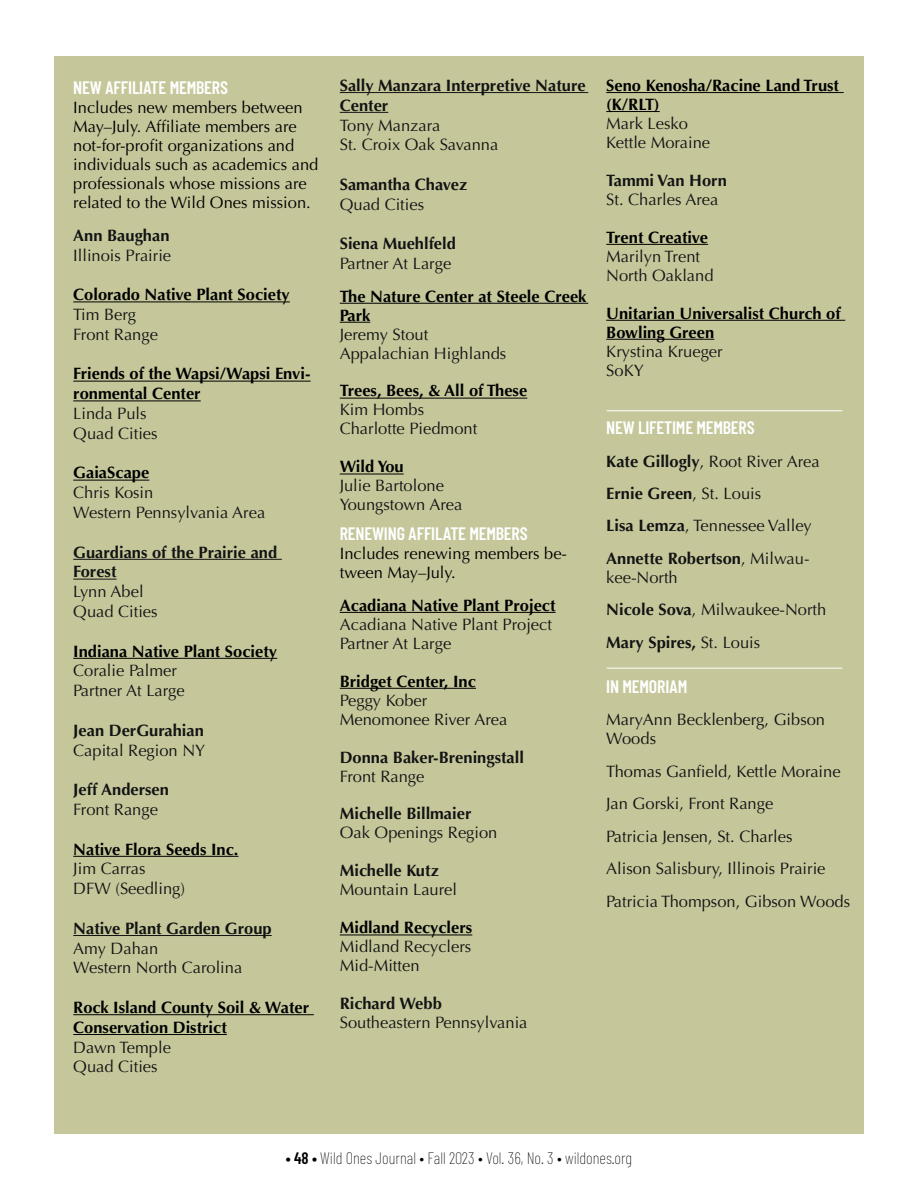
<style>
.page{position:relative;width:918px;height:1188px;background:#fff}
.page>*{position:absolute;margin:0;border:0;box-sizing:border-box;transform-origin:0 0}
.t1{font:600 18px "Barlow Condensed";letter-spacing:-.01em;color:#fff}
.t2{font:16.5px/19.8px "Optima";color:#131313}
.t3{font:700 16.5px/19.8px "Optima";color:#000}
.t4{font:700 16.5px/32.4px "Optima";color:#131313}
.t5{font:16.5px/18.9px "Optima";color:#000}
.t6{font:100 16.5px "Barlow Condensed";color:#000}
.s1{font-weight:400}
.s2{font-weight:700}
.s3{font-weight:600}
</style>
<div class="page">
<div style="left:55px;top:56px;width:809px;height:1078px;background:#c5c79b"></div>
<hr style="left:73px;top:302px;width:217px;height:1px;background:#000">
<hr style="left:73px;top:381px;width:238px;height:1px;background:#000">
<hr style="left:73px;top:401px;width:128px;height:1px;background:#000">
<hr style="left:73px;top:480px;width:76px;height:1px;background:#000">
<hr style="left:73px;top:559px;width:209px;height:1px;background:#131313">
<hr style="left:73px;top:579px;width:44px;height:1px;background:#131313">
<hr style="left:73px;top:658px;width:204px;height:1px;background:#000">
<hr style="left:73px;top:856px;width:166px;height:1px;background:#000">
<hr style="left:73px;top:935px;width:199px;height:1px;background:#131313">
<hr style="left:73px;top:1014px;width:241px;height:1px;background:#000">
<hr style="left:73px;top:1034px;width:154px;height:1px;background:#000">
<hr style="left:340px;top:92px;width:248px;height:1px;background:#131313">
<hr style="left:340px;top:112px;width:48px;height:1px;background:#131313">
<hr style="left:340px;top:303px;width:248px;height:1px;background:#000">
<hr style="left:340px;top:322px;width:30px;height:1px;background:#000">
<hr style="left:340px;top:398px;width:187px;height:1px;background:#000">
<hr style="left:340px;top:474px;width:64px;height:1px;background:#000">
<hr style="left:340px;top:612px;width:216px;height:1px;background:#000">
<hr style="left:340px;top:688px;width:136px;height:1px;background:#000">
<hr style="left:340px;top:935px;width:132px;height:1px;background:#000">
<hr style="left:606px;top:92px;width:238px;height:1px;background:#000">
<hr style="left:606px;top:111px;width:54px;height:1px;background:#000">
<hr style="left:606px;top:244px;width:102px;height:1px;background:#000">
<hr style="left:606px;top:320px;width:239px;height:1px;background:#000">
<hr style="left:606px;top:339px;width:108px;height:1px;background:#000">
<hr style="left:607px;top:410px;width:235px;height:1px;background:#fff">
<hr style="left:607px;top:668px;width:235px;height:1px;background:#fff">
<p class="t1" style="left:73px;top:76px;width:156px">NEW AFFILIATE MEMBERS</p>
<p class="t5" style="left:73px;top:98px;width:247px">Includes new members between May–July. Affiliate members are not-for-profit organizations and individuals such as academics and professionals whose missions are related to the Wild Ones mission.</p>
<p class="t4" style="left:73px;top:219px;width:98px">Ann Baughan</p>
<p class="t2" style="left:73px;top:245px;width:99px">Illinois Prairie</p>
<p class="t3" style="left:73px;top:285px;width:218px">Colorado Native Plant Society</p>
<p class="t2" style="left:73px;top:305px;width:86px">Tim Berg<br>Front Range</p>
<p class="t3" style="left:73px;top:364px;width:239px">Friends of the Wapsi/Wapsi Envi&shy;ronmental Center</p>
<p class="t2" style="left:73px;top:404px;width:86px">Linda Puls<br>Quad Cities</p>
<p class="t3" style="left:73px;top:463px;width:78px">GaiaScape</p>
<p class="t2" style="left:73px;top:483px;width:194px">Chris Kosin<br>Western Pennsylvania Area</p>
<p class="t4" style="left:73px;top:542px;width:206px;line-height:19.8px">Guardians of the Prairie and<br>Forest</p>
<p class="t2" style="left:73px;top:582px;width:86px">Lynn Abel<br>Quad Cities</p>
<p class="t3" style="left:73px;top:641px;width:205px">Indiana Native Plant Society</p>
<p class="t2" style="left:73px;top:661px;width:113px">Coralie Palmer<br>Partner At Large</p>
<p class="t4" style="left:73px;top:714px;width:132px">Jean DerGurahian</p>
<p class="t2" style="left:73px;top:740px;width:134px">Capital Region NY</p>
<p class="t4" style="left:73px;top:774px;width:97px">Jeff Andersen</p>
<p class="t2" style="left:73px;top:800px;width:86px">Front Range</p>
<p class="t3" style="left:73px;top:839px;width:167px">Native Flora Seeds Inc.</p>
<p class="t2" style="left:73px;top:859px;width:113px">Jim Carras<br>DFW (Seedling)</p>
<p class="t4" style="left:73px;top:912px;width:200px">Native Plant Garden Group</p>
<p class="t2" style="left:73px;top:938px;width:171px">Amy Dahan<br>Western North Carolina</p>
<p class="t3" style="left:73px;top:998px;width:237px">Rock Island County Soil &amp; Water<br>Conservation District</p>
<p class="t2" style="left:73px;top:1037px;width:99px">Dawn Temple<br>Quad Cities</p>
<p class="t4" style="left:340px;top:76px;width:247px;line-height:19.8px">Sally Manzara Interpretive Nature<br>Center</p>
<p class="t2" style="left:340px;top:115px;width:160px">Tony Manzara<br>St. Croix Oak Savanna</p>
<p class="t4" style="left:340px;top:168px;width:129px">Samantha Chavez</p>
<p class="t2" style="left:340px;top:194px;width:86px">Quad Cities</p>
<p class="t4" style="left:340px;top:228px;width:118px">Siena Muehlfeld</p>
<p class="t2" style="left:340px;top:254px;width:113px">Partner At Large</p>
<p class="t3" style="left:340px;top:287px;width:248px;line-height:18.9px">The Nature Center at Steele Creek<br>Park</p>
<p class="t2" style="left:340px;top:325px;width:168px;line-height:19px">Jeremy Stout<br>Appalachian Highlands</p>
<p class="t3" style="left:340px;top:381px;width:189px">Trees, Bees, &amp; All of These</p>
<p class="t2" style="left:340px;top:401px;width:139px;line-height:19px">Kim Hombs<br>Charlotte Piedmont</p>
<p class="t3" style="left:340px;top:457px;width:65px">Wild You</p>
<p class="t2" style="left:340px;top:477px;width:124px;line-height:18.9px">Julie Bartolone<br>Youngstown Area</p>
<p class="t1" style="left:340px;top:523px;width:189px">RENEWING AFFILATE MEMBERS</p>
<p class="t5" style="left:340px;top:544px;width:229px">Includes renewing members be&shy;tween May–July.</p>
<p class="t3" style="left:340px;top:595px;width:217px">Acadiana Native Plant Project</p>
<p class="t2" style="left:340px;top:615px;width:214px;line-height:18.9px">Acadiana Native Plant Project<br>Partner At Large</p>
<p class="t3" style="left:340px;top:671px;width:138px">Bridget Center, Inc</p>
<p class="t2" style="left:340px;top:691px;width:169px;line-height:18.9px">Peggy Kober<br>Menomonee River Area</p>
<p class="t4" style="left:340px;top:741px;width:186px">Donna Baker-Breningstall</p>
<p class="t2" style="left:340px;top:766px;width:86px">Front Range</p>
<p class="t4" style="left:340px;top:798px;width:133px">Michelle Billmaier</p>
<p class="t2" style="left:340px;top:823px;width:159px">Oak Openings Region</p>
<p class="t4" style="left:340px;top:855px;width:101px">Michelle Kutz</p>
<p class="t2" style="left:340px;top:880px;width:119px">Mountain Laurel</p>
<p class="t3" style="left:340px;top:918px;width:134px">Midland Recyclers</p>
<p class="t2" style="left:340px;top:937px;width:133px;line-height:18.9px">Midland Recyclers<br>Mid-Mitten</p>
<p class="t4" style="left:340px;top:988px;width:104px">Richard Webb</p>
<p class="t2" style="left:340px;top:1013px;width:189px">Southeastern Pennsylvania</p>
<p class="t3" style="left:606px;top:76px;width:234px;line-height:19px">Seno Kenosha/Racine Land Trust (K/RLT)</p>
<p class="t2" style="left:606px;top:114px;width:105px;line-height:19px">Mark Lesko<br>Kettle Moraine</p>
<p class="t4" style="left:606px;top:164px;width:122px">Tammi Van Horn</p>
<p class="t2" style="left:606px;top:189px;width:114px">St. Charles Area</p>
<p class="t3" style="left:606px;top:227px;width:103px">Trent Creative</p>
<p class="t2" style="left:606px;top:247px;width:109px;line-height:19px">Marilyn Trent<br>North Oakland</p>
<p class="t3" style="left:606px;top:304px;width:236px;line-height:19px">Unitarian Universalist Church of<br>Bowling Green</p>
<p class="t2" style="left:606px;top:342px;width:118px;line-height:19px">Krystina Krueger<br>SoKY</p>
<p class="t1" style="left:606px;top:416px;width:150px">NEW LIFETIME MEMBERS</p>
<p class="t4" style="left:606px;top:445px;width:215px">Kate Gillogly<span class="s1">, Root River Area<br></span>Ernie Green<span class="s1">, St. Louis<br></span>Lisa Lemza<span class="s1">, Tennessee Valley<br></span>Annette Robertson<span class="s1">, Milwau-</span></p>
<p class="t2" style="left:606px;top:561px;width:222px;line-height:32.4px">kee-North<br><span class="s2">Nicole Sova</span>, Milwaukee-North<br><span class="s2">Mary Spires,</span> St. Louis</p>
<p class="t1" style="left:606px;top:675px;width:83px">IN MEMORIAM</p>
<p class="t2" style="left:606px;top:711px;width:220px;line-height:18.9px">MaryAnn Becklenberg, Gibson<br>Woods</p>
<p class="t2" style="left:606px;top:755px;width:245px;line-height:32.4px">Thomas Ganfield, Kettle Moraine<br>Jan Gorski, Front Range<br>Patricia Jensen, St. Charles<br>Alison Salisbury, Illinois Prairie<br>Patricia Thompson, Gibson Woods</p>
<p class="t6" style="left:286px;top:1148px;width:348px"><span class="s3">• 48 •</span> Wild Ones Journal • Fall 2023 • Vol. 36, No. 3 • wildones.org</p>
</div>
